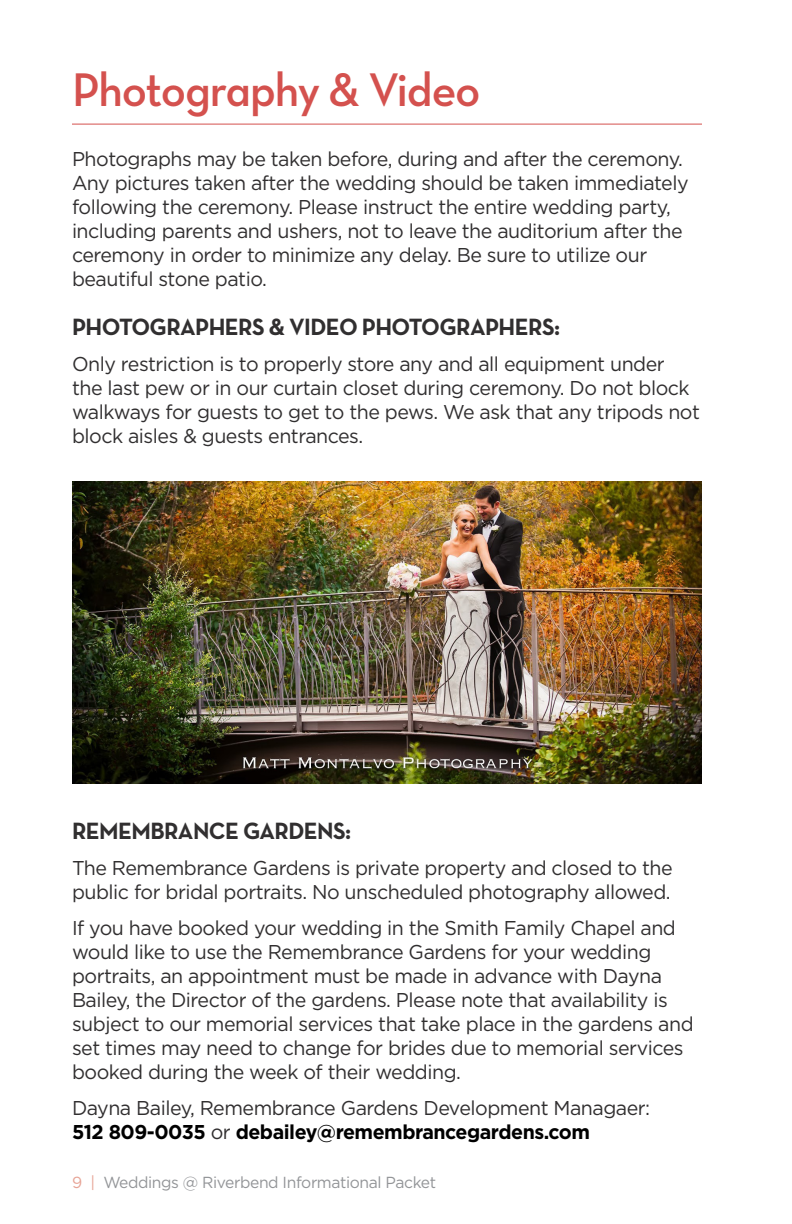
<style>
.page{position:relative;width:792px;height:1224px;background:#fff}
.page>*{position:absolute;margin:0;border:0;box-sizing:border-box;transform-origin:0 0}
.t1{font:48px "Neutra Text Demi Alt";letter-spacing:-.025em;color:#d4514e}
.Sub_Head{font:700 24px "Neutra Text";letter-spacing:-.025em;color:#312f30}
.t2{font:20px/24px "Gotham";letter-spacing:-.025em;color:#312f30}
.t3{font:16px "Gotham";letter-spacing:-.025em;color:#939598}
.s1{font-weight:700;color:#000}
.s2{color:#e7a395}
</style>
<div class="page">
<hr style="left:72px;top:124px;width:630px;height:1px;background:#d4514e">
<img style="left:72px;top:481px;width:630px;height:303px">
<p class="t1" style="left:72px;top:60px;width:410px">Photography &amp; Video</p>
<p class="t2" style="left:72px;top:146px;width:618px">Photographs may be taken before, during and after the ceremony.<br>Any pictures taken after the wedding should be taken immediately following the ceremony. Please instruct the entire wedding party, including parents and ushers, not to leave the auditorium after the ceremony in order to minimize any delay. Be sure to utilize our beautiful stone patio.</p>
<p class="Sub_Head" style="left:72px;top:312px;width:490px">PHOTOGRAPHERS &amp; VIDEO PHOTOGRAPHERS:</p>
<p class="t2" style="left:72px;top:352px;width:630px">Only restriction is to properly store any and all equipment under the last pew or in our curtain closet during ceremony. Do not block walkways for guests to get to the pews. We ask that any tripods not block aisles &amp; guests entrances.</p>
<p class="Sub_Head" style="left:72px;top:816px;width:281px">REMEMBRANCE GARDENS:</p>
<p class="t2" style="left:72px;top:855px;width:602px">The Remembrance Gardens is private property and closed to the public for bridal portraits. No unscheduled photography allowed.</p>
<p class="t2" style="left:72px;top:915px;width:623px">If you have booked your wedding in the Smith Family Chapel and would like to use the Remembrance Gardens for your wedding portraits, an appointment must be made in advance with Dayna Bailey, the Director of the gardens. Please note that availability is subject to our memorial services that take place in the gardens and set times may need to change for brides due to memorial services booked during the week of their wedding.</p>
<p class="t2" style="left:72px;top:1095px;width:580px">Dayna Bailey, Remembrance Gardens Development Managaer:<br><span class="s1">512 809-0035</span> or <span class="s1">debailey@remembrancegardens.com</span></p>
<p class="t3" style="left:72px;top:1172px;width:366px"><span class="s2">9 |</span> Weddings @ Riverbend Informational Packet</p>
</div>
